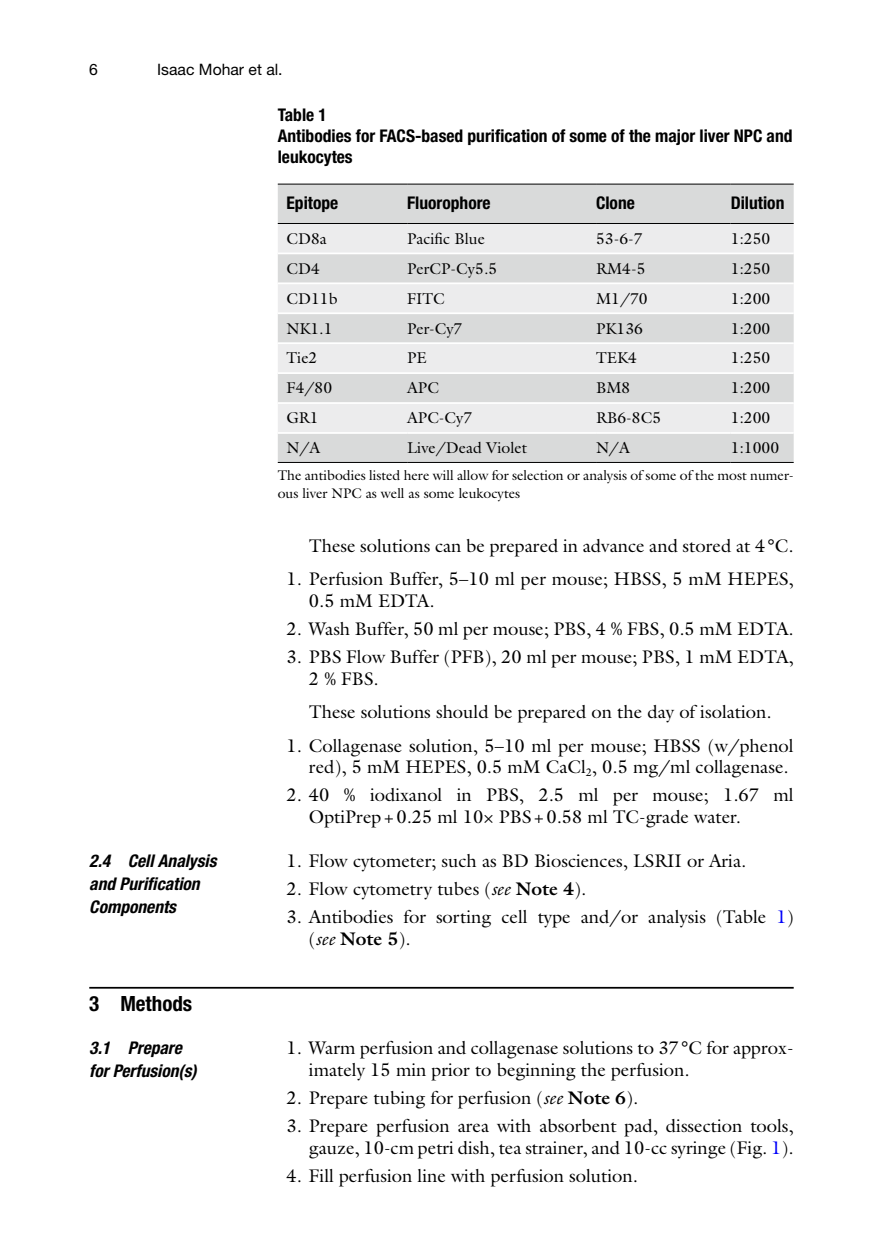
<style>
.page{position:relative;width:883px;height:1260px;background:#fff}
.page>*{position:absolute;margin:0;border:0;box-sizing:border-box;transform-origin:0 0}
.t1{font:700 condensed 21px "Wjhwbd Helvetica Neue";color:#000}
.t2{font:18.38px/21.9px "Spswrq Galliard";color:#000}
.t3{font:700 18.38px "Tjpyxq Galliard";color:#000}
.t4{font:700 condensed 17.5px/21px "Wjhwbd Helvetica Neue";color:#000}
.t5{font:italic 700 condensed 17.5px/22.8px "Htxtxk Helvetica Neue";color:#000}
.t6{font:15.75px "Spswrq Galliard";color:#000}
.t7{font:15.75px "Wcycfb Helvetica Neue";color:#000}
.t8{font:14px/17.5px "Spswrq Galliard";color:#000}
.s1{font-family:"Tjpyxq Galliard";font-weight:700}
.s2{font-family:"Btdbbf Galliard";font-style:italic}
.s3{color:#0000fa}
.s4{font-family:"Spswrq Galliard";font-weight:400}
.s5{font-family:"Btdbbf Galliard";font-weight:400;font-style:italic}
</style>
<div class="page">
<hr style="left:89px;top:987px;width:705px;height:2px;background:#000">
<div style="left:278px;top:185px;width:516px;height:277px;background:#d9dada"></div>
<svg style="left:278px;top:224px;width:516px;height:208px;background:#e4e4e5"></svg>
<hr style="left:278px;top:184px;width:129px;height:1px;background:#000">
<hr style="left:278px;top:223px;width:129px;height:1px;background:#000">
<hr style="left:407px;top:184px;width:189px;height:1px;background:#000">
<hr style="left:407px;top:223px;width:189px;height:1px;background:#000">
<hr style="left:596px;top:184px;width:135px;height:1px;background:#000">
<hr style="left:596px;top:223px;width:135px;height:1px;background:#000">
<hr style="left:731px;top:184px;width:63px;height:1px;background:#000">
<hr style="left:731px;top:223px;width:63px;height:1px;background:#000">
<hr style="left:278px;top:253px;width:516px;height:1px;background:#fff">
<hr style="left:278px;top:282px;width:516px;height:2px;background:#fff">
<hr style="left:278px;top:312px;width:516px;height:2px;background:#fff">
<hr style="left:278px;top:342px;width:516px;height:2px;background:#fff">
<hr style="left:278px;top:372px;width:516px;height:2px;background:#fff">
<hr style="left:278px;top:402px;width:516px;height:2px;background:#fff">
<hr style="left:596px;top:432px;width:135px;height:2px;background:#fff">
<hr style="left:596px;top:462px;width:135px;height:1px;background:#000">
<hr style="left:407px;top:432px;width:189px;height:2px;background:#fff">
<hr style="left:407px;top:462px;width:189px;height:1px;background:#000">
<hr style="left:731px;top:432px;width:63px;height:2px;background:#fff">
<hr style="left:731px;top:462px;width:63px;height:1px;background:#000">
<hr style="left:278px;top:432px;width:129px;height:2px;background:#fff">
<hr style="left:278px;top:462px;width:129px;height:1px;background:#000">
<p class="t7" style="left:89px;top:64px;width:10px">6</p>
<p class="t7" style="left:157px;top:64px;width:127px">Isaac Mohar et al.</p>
<p class="t4" style="left:278px;top:105px;width:516px">Table 1<br>Antibodies for FACS-based purification of some of the major liver NPC and leukocytes</p>
<p class="t4" style="left:287px;top:194px;width:53px">Epitope</p>
<p class="t4" style="left:407px;top:194px;width:85px">Fluorophore</p>
<p class="t4" style="left:596px;top:194px;width:40px">Clone</p>
<p class="t4" style="left:731px;top:194px;width:55px">Dilution</p>
<p class="t6" style="left:287px;top:232px;width:42px">CD8a</p>
<p class="t6" style="left:407px;top:232px;width:79px">Pacific Blue</p>
<p class="t6" style="left:596px;top:232px;width:48px">53-6-7</p>
<p class="t6" style="left:731px;top:232px;width:41px">1:250</p>
<p class="t6" style="left:287px;top:262px;width:35px">CD4</p>
<p class="t6" style="left:407px;top:262px;width:92px">PerCP-Cy5.5</p>
<p class="t6" style="left:596px;top:262px;width:51px">RM4-5</p>
<p class="t6" style="left:731px;top:262px;width:41px">1:250</p>
<p class="t6" style="left:287px;top:292px;width:53px">CD11b</p>
<p class="t6" style="left:407px;top:292px;width:39px">FITC</p>
<p class="t6" style="left:596px;top:292px;width:53px">M1/70</p>
<p class="t6" style="left:731px;top:292px;width:41px">1:200</p>
<p class="t6" style="left:287px;top:322px;width:47px">NK1.1</p>
<p class="t6" style="left:407px;top:322px;width:57px">Per-Cy7</p>
<p class="t6" style="left:596px;top:322px;width:48px">PK136</p>
<p class="t6" style="left:731px;top:322px;width:41px">1:200</p>
<p class="t6" style="left:287px;top:352px;width:32px">Tie2</p>
<p class="t6" style="left:407px;top:352px;width:21px">PE</p>
<p class="t6" style="left:596px;top:352px;width:42px">TEK4</p>
<p class="t6" style="left:731px;top:352px;width:41px">1:250</p>
<p class="t6" style="left:287px;top:382px;width:47px">F4/80</p>
<p class="t6" style="left:407px;top:382px;width:33px">APC</p>
<p class="t6" style="left:596px;top:382px;width:36px">BM8</p>
<p class="t6" style="left:731px;top:382px;width:41px">1:200</p>
<p class="t6" style="left:287px;top:412px;width:34px">GR1</p>
<p class="t6" style="left:407px;top:412px;width:67px">APC-Cy7</p>
<p class="t6" style="left:596px;top:412px;width:67px">RB6-8C5</p>
<p class="t6" style="left:731px;top:412px;width:41px">1:200</p>
<p class="t6" style="left:287px;top:442px;width:35px">N/A</p>
<p class="t6" style="left:407px;top:442px;width:121px">Live/Dead Violet</p>
<p class="t6" style="left:596px;top:442px;width:35px">N/A</p>
<p class="t6" style="left:731px;top:442px;width:50px">1:1000</p>
<p class="t8" style="left:278px;top:468px;width:517px">The antibodies listed here will allow for selection or analysis of some of the most numer&shy;ous liver NPC as well as some leukocytes</p>
<p class="t5" style="left:89px;top:851px;width:129px">2.4 Cell Analysis and Purification<br>Components</p>
<p class="t1" style="left:89px;top:996px;width:104px">3 Methods</p>
<p class="t5" style="left:89px;top:1038px;width:109px">3.1 Prepare for Perfusion(s)</p>
<p class="t2" style="left:309px;top:537px;width:486px">These solutions can be prepared in advance and stored at 4 <span class="s1">°</span>C.</p>
<p class="t2" style="left:309px;top:570px;width:486px;text-indent:-22px">1. Perfusion Buffer, 5–10 ml per mouse; HBSS, 5 mM HEPES,<br>0.5 mM EDTA.</p>
<p class="t2" style="left:287px;top:620px;width:509px">2. Wash Buffer, 50 ml per mouse; PBS, 4 % FBS, 0.5 mM EDTA.</p>
<p class="t2" style="left:309px;top:648px;width:486px;text-indent:-22px">3. PBS Flow Buffer (PFB), 20 ml per mouse; PBS, 1 mM EDTA,<br>2 % FBS.</p>
<p class="t2" style="left:309px;top:703px;width:464px">These solutions should be prepared on the day of isolation.</p>
<p class="t2" style="left:287px;top:736px;width:509px;text-align:right">1. Collagenase solution, 5–10 ml per mouse; HBSS (w/phenol red), 5 mM HEPES, 0.5 mM CaCl <sub>2</sub>, 0.5 mg/ml collagenase.</p>
<p class="t2" style="left:309px;top:786px;width:486px;text-indent:-22px">2. 40 % iodixanol in PBS, 2.5 ml per mouse; 1.67 ml<br>OptiPrep + 0.25 ml 10× PBS + 0.58 ml TC-grade water.</p>
<p class="t2" style="left:287px;top:852px;width:461px">1. Flow cytometer; such as BD Biosciences, LSRII or Aria.</p>
<p class="t2" style="left:287px;top:880px;width:301px">2. Flow cytometry tubes ( <span class="s2">see</span> <span class="s1">Note 4</span>).</p>
<p class="t2" style="left:287px;top:908px;width:509px">3. Antibodies for sorting cell type and/or analysis (Table <span class="s3">1</span>)</p>
<p class="t3" style="left:309px;top:932px;width:103px"><span class="s4">(</span> <span class="s5">see</span> Note 5<span class="s4">).</span></p>
<p class="t2" style="left:309px;top:1039px;width:486px;text-indent:-22px">1. Warm perfusion and collagenase solutions to 37 <span class="s1">°</span>C for approx&shy;imately 15 min prior to beginning the perfusion.</p>
<p class="t2" style="left:287px;top:1089px;width:353px">2. Prepare tubing for perfusion ( <span class="s2">see</span> <span class="s1">Note 6</span>).</p>
<p class="t2" style="left:287px;top:1117px;width:509px;text-align:right">3. Prepare perfusion area with absorbent pad, dissection tools, gauze, 10-cm petri dish, tea strainer, and 10-cc syringe (Fig. <span class="s3">1</span>).</p>
<p class="t2" style="left:287px;top:1167px;width:353px">4. Fill perfusion line with perfusion solution.</p>
</div>
